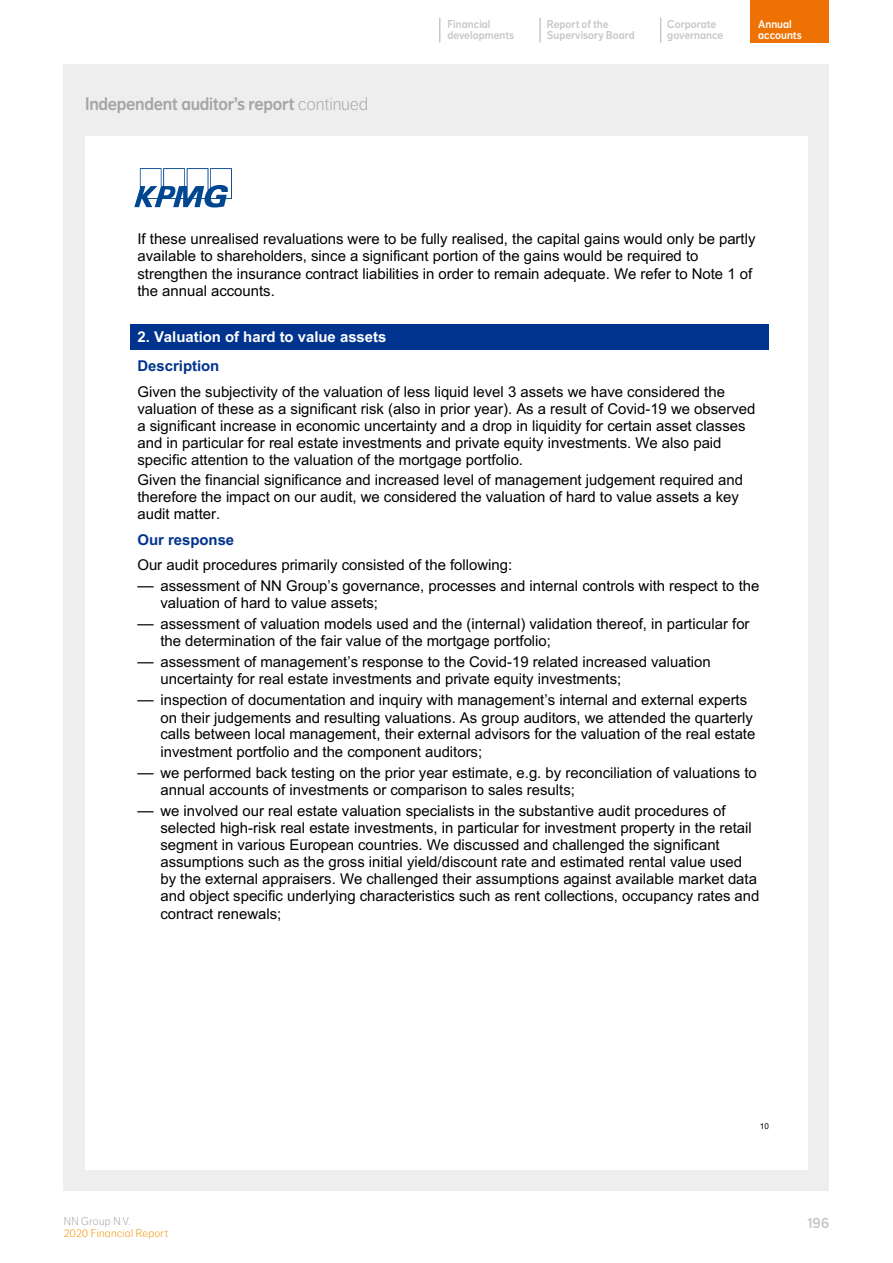
<style>
.page{position:relative;width:893px;height:1263px;background:#fff}
.page>*{position:absolute;margin:0;border:0;box-sizing:border-box;transform-origin:0 0}
.t1{font:18px "NN Dagny Display";letter-spacing:-.015em;color:#a7a5a5}
.t2{font:15px/17.1px "Arial";color:#000}
.t3{font:700 15px "Arial";color:#fff}
.t4{font:700 15px "Arial";color:#00338d}
.t5{font:15px "NN Dagny Display";color:#cac7c7}
.t6{font:11.25px/10.9px "NN Dagny Display";letter-spacing:.005em;color:#cac7c7}
.t7{font:300 11.25px "NN Dagny Text";letter-spacing:.02em;color:#f39200}
.t8{font:11.25px/10.9px "NN Dagny Display";letter-spacing:.005em;color:#fff}
.t9{font:300 11.25px "NN Dagny Text";letter-spacing:.02em;color:#a7a5a5}
.t10{font:8.1px "Arial";color:#000}
.s1{font-family:"NN Dagny Text";font-weight:300}
.s2{font-size:16.2px}
</style>
<div class="page">
<hr style="left:539px;top:18px;width:2px;height:25px;background:#cac7c7">
<svg style="left:439px;top:18px;width:1px;height:25px"></svg>
<svg style="left:660px;top:18px;width:1px;height:25px"></svg>
<div style="left:751px;top:0;width:78px;height:43px;background:#ee7203"></div>
<div style="left:64px;top:64px;width:765px;height:1127px;background:#efeeee"></div>
<div style="left:85px;top:136px;width:723px;height:1033px;background:#fff"></div>
<div style="left:130px;top:324px;width:639px;height:25px;background:#00338d"></div>
<svg style="left:134px;top:168px;width:98px;height:39px"></svg>
<p class="t1" style="left:85px;top:93px;width:285px">Independent auditor’s report <span class="s1">continued</span></p>
<p class="t6" style="left:447px;top:19px;width:68px">Financial developments</p>
<p class="t6" style="left:547px;top:19px;width:90px">Report of the<br>Supervisory Board</p>
<p class="t6" style="left:667px;top:19px;width:58px">Corporate governance</p>
<p class="t8" style="left:758px;top:19px;width:45px">Annual accounts</p>
<p class="t2" style="left:137px;top:230px;width:620px">If these unrealised revaluations were to be fully realised, the capital gains would only be partly available to shareholders, since a significant portion of the gains would be required to strengthen the insurance contract liabilities in order to remain adequate. We refer to Note 1 of the annual accounts.</p>
<p class="t3" style="left:137px;top:326px;width:250px">2. Valuation of hard to value assets</p>
<p class="t4" style="left:137px;top:356px;width:83px">Description</p>
<p class="t2" style="left:137px;top:383px;width:619px">Given the subjectivity of the valuation of less liquid level 3 assets we have considered the valuation of these as a significant risk (also in prior year). As a result of Covid-19 we observed a significant increase in economic uncertainty and a drop in liquidity for certain asset classes and in particular for real estate investments and private equity investments. We also paid specific attention to the valuation of the mortgage portfolio.</p>
<p class="t2" style="left:137px;top:471px;width:607px">Given the financial significance and increased level of management judgement required and therefore the impact on our audit, we considered the valuation of hard to value assets a key audit matter.</p>
<p class="t4" style="left:137px;top:529px;width:98px">Our response</p>
<p class="t2" style="left:137px;top:556px;width:376px">Our audit procedures primarily consisted of the following:</p>
<p class="t2" style="left:160px;top:577px;width:600px;text-indent:-23px"><span class="s2">—</span> assessment of NN Group’s governance, processes and internal controls with respect to the valuation of hard to value assets;</p>
<p class="t2" style="left:160px;top:615px;width:591px;text-indent:-23px"><span class="s2">—</span> assessment of valuation models used and the (internal) validation thereof, in particular for the determination of the fair value of the mortgage portfolio;</p>
<p class="t2" style="left:160px;top:653px;width:552px;text-indent:-23px"><span class="s2">—</span> assessment of management’s response to the Covid-19 related increased valuation uncertainty for real estate investments and private equity investments;</p>
<p class="t2" style="left:160px;top:691px;width:596px;text-indent:-23px"><span class="s2">—</span> inspection of documentation and inquiry with management’s internal and external experts on their judgements and resulting valuations. As group auditors, we attended the quarterly calls between local management, their external advisors for the valuation of the real estate investment portfolio and the component auditors;</p>
<p class="t2" style="left:160px;top:764px;width:598px;text-indent:-23px"><span class="s2">—</span> we performed back testing on the prior year estimate, e.g. by reconciliation of valuations to annual accounts of investments or comparison to sales results;</p>
<p class="t2" style="left:160px;top:802px;width:600px;text-indent:-23px"><span class="s2">—</span> we involved our real estate valuation specialists in the substantive audit procedures of selected high-risk real estate investments, in particular for investment property in the retail segment in various European countries. We discussed and challenged the significant assumptions such as the gross initial yield/discount rate and estimated rental value used by the external appraisers. We challenged their assumptions against available market data and object specific underlying characteristics such as rent collections, occupancy rates and contract renewals;</p>
<p class="t10" style="left:760px;top:1121px;width:11px">10</p>
<p class="t9" style="left:64px;top:1215px;width:68px">NN Group N.V.</p>
<p class="t5" style="left:807px;top:1214px;width:23px">196</p>
<p class="t7" style="left:64px;top:1227px;width:106px">2020 Financial Report</p>
</div>
